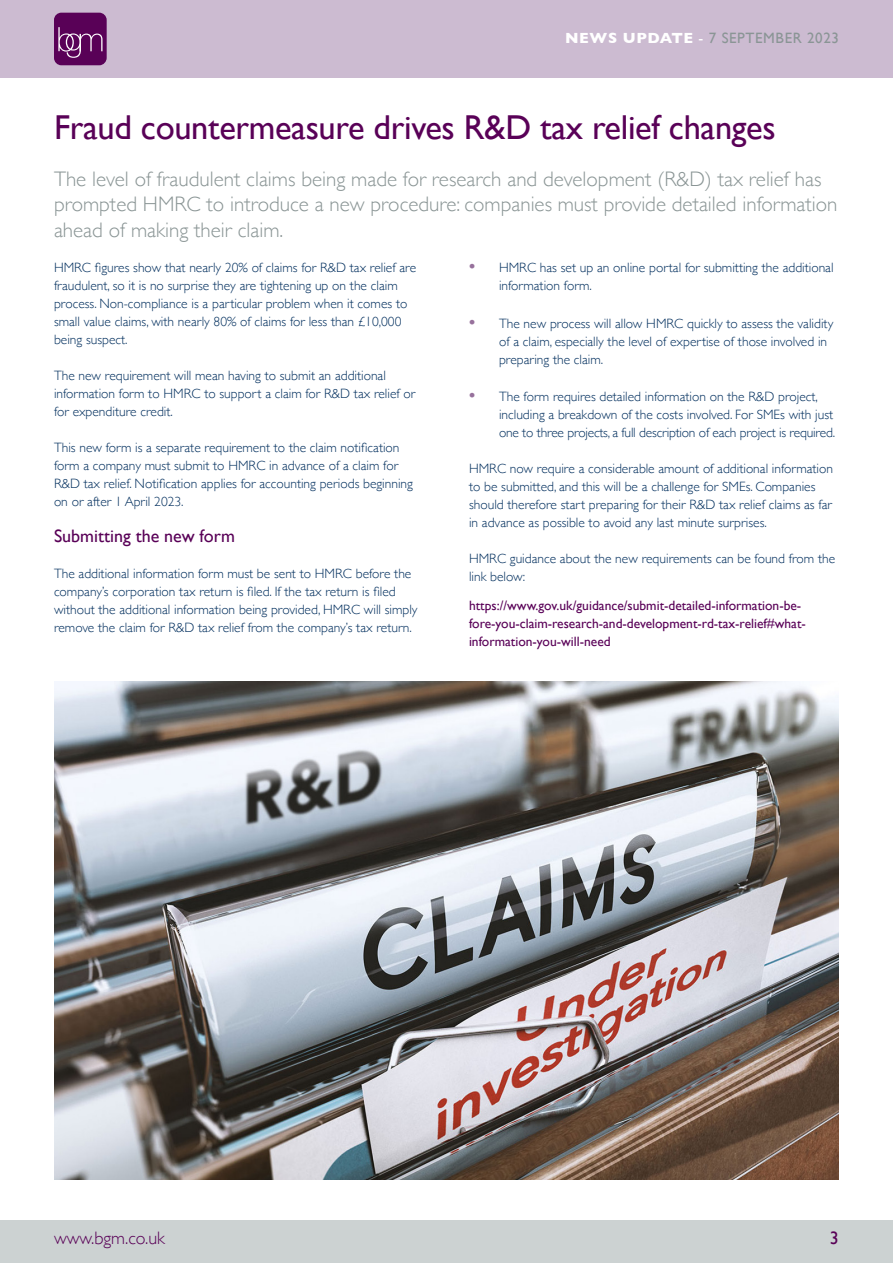
<style>
.page{position:relative;width:893px;height:1263px;background:#fff}
.page>*{position:absolute;margin:0;border:0;box-sizing:border-box;transform-origin:0 0}
.t1{font:34.5px "Gill Sans";letter-spacing:-.01em;color:#590157}
.t2{font:300 21px/25.5px "Gill Sans";color:#8a9595}
.t3{font:18px "Gill Sans";color:#590157}
.t4{font:300 18px "Gill Sans";color:#590157}
.t5{font:15px "Gill Sans";letter-spacing:.04em;color:#8a9595}
.t6{font:300 13.5px/18px "Gill Sans";color:#002e5d}
.t7{font:13.5px/18px "Gill Sans";color:#590157}
.s1{font-weight:700;color:#fff}
.s2{color:#fff}
.s3{font-weight:800;font-size:15px;color:#97719c}
</style>
<div class="page">
<div style="left:0;top:1221px;width:893px;height:42px;background:#ccd2d2"></div>
<div style="left:0;top:0;width:893px;height:78px;background:#ccbbd1"></div>
<div style="left:54px;top:13px;width:53px;height:52px;background:#590157;border-radius:7px"></div>
<svg style="left:58px;top:27px;width:44px;height:31px"></svg>
<img style="left:54px;top:682px;width:785px;height:497px">
<p class="t5" style="left:565px;top:29px;width:275px"><span class="s1">NEWS UPDATE</span> <span class="s2">-</span> 7 SEPTEMBER 2023</p>
<p class="t1" style="left:54px;top:107px;width:723px">Fraud countermeasure drives R&amp;D tax relief changes</p>
<p class="t2" style="left:54px;top:165px;width:785px">The level of fraudulent claims being made for research and development (R&amp;D) tax relief has prompted HMRC to introduce a new procedure: companies must provide detailed information ahead of making their claim.</p>
<p class="t6" style="left:54px;top:258px;width:364px">HMRC figures show that nearly 20% of claims for R&amp;D tax relief are fraudulent, so it is no surprise they are tightening up on the claim process. Non-compliance is a particular problem when it comes to small value claims, with nearly 80% of claims for less than £10,000 being suspect.</p>
<p class="t6" style="left:54px;top:366px;width:333px">The new requirement will mean having to submit an additional</p>
<p class="t6" style="left:54px;top:384px;width:363px">information form to HMRC to support a claim for R&amp;D tax relief or for expenditure credit.</p>
<p class="t6" style="left:54px;top:438px;width:360px">This new form is a separate requirement to the claim notification form a company must submit to HMRC in advance of a claim for R&amp;D tax relief. Notification applies for accounting periods beginning on or after 1 April 2023.</p>
<p class="t3" style="left:54px;top:525px;width:182px">Submitting the new form</p>
<p class="t6" style="left:54px;top:564px;width:365px">The additional information form must be sent to HMRC before the company’s corporation tax return is filed. If the tax return is filed without the additional information being provided, HMRC will simply remove the claim for R&amp;D tax relief from the company’s tax return.</p>
<p class="t6" style="left:499px;top:258px;width:336px;text-indent:-30px"><span class="s3">•</span> HMRC has set up an online portal for submitting the additional information form.</p>
<p class="t6" style="left:499px;top:313px;width:336px;text-indent:-30px"><span class="s3">•</span> The new process will allow HMRC quickly to assess the validity of a claim, especially the level of expertise of those involved in preparing the claim.</p>
<p class="t6" style="left:469px;top:387px;width:350px"><span class="s3">•</span> The form requires detailed information on the R&amp;D project,</p>
<p class="t6" style="left:499px;top:405px;width:336px">including a breakdown of the costs involved. For SMEs with just</p>
<p class="t6" style="left:499px;top:423px;width:338px">one to three projects, a full description of each project is required.</p>
<p class="t6" style="left:469px;top:459px;width:366px">HMRC now require a considerable amount of additional information to be submitted, and this will be a challenge for SMEs. Companies should therefore start preparing for their R&amp;D tax relief claims as far in advance as possible to avoid any last minute surprises.</p>
<p class="t6" style="left:469px;top:549px;width:368px">HMRC guidance about the new requirements can be found from the link below:</p>
<p class="t7" style="left:469px;top:596px;width:338px">https://www.gov.uk/guidance/submit-detailed-information-be&shy;fore-you-claim-research-and-development-rd-tax-relief#what-</p>
<p class="t7" style="left:469px;top:632px;width:143px">information-you-will-need</p>
<p class="t4" style="left:54px;top:1224px;width:112px">www.bgm.co.uk</p>
<p class="t3" style="left:830px;top:1228px;width:10px">3</p>
</div>
